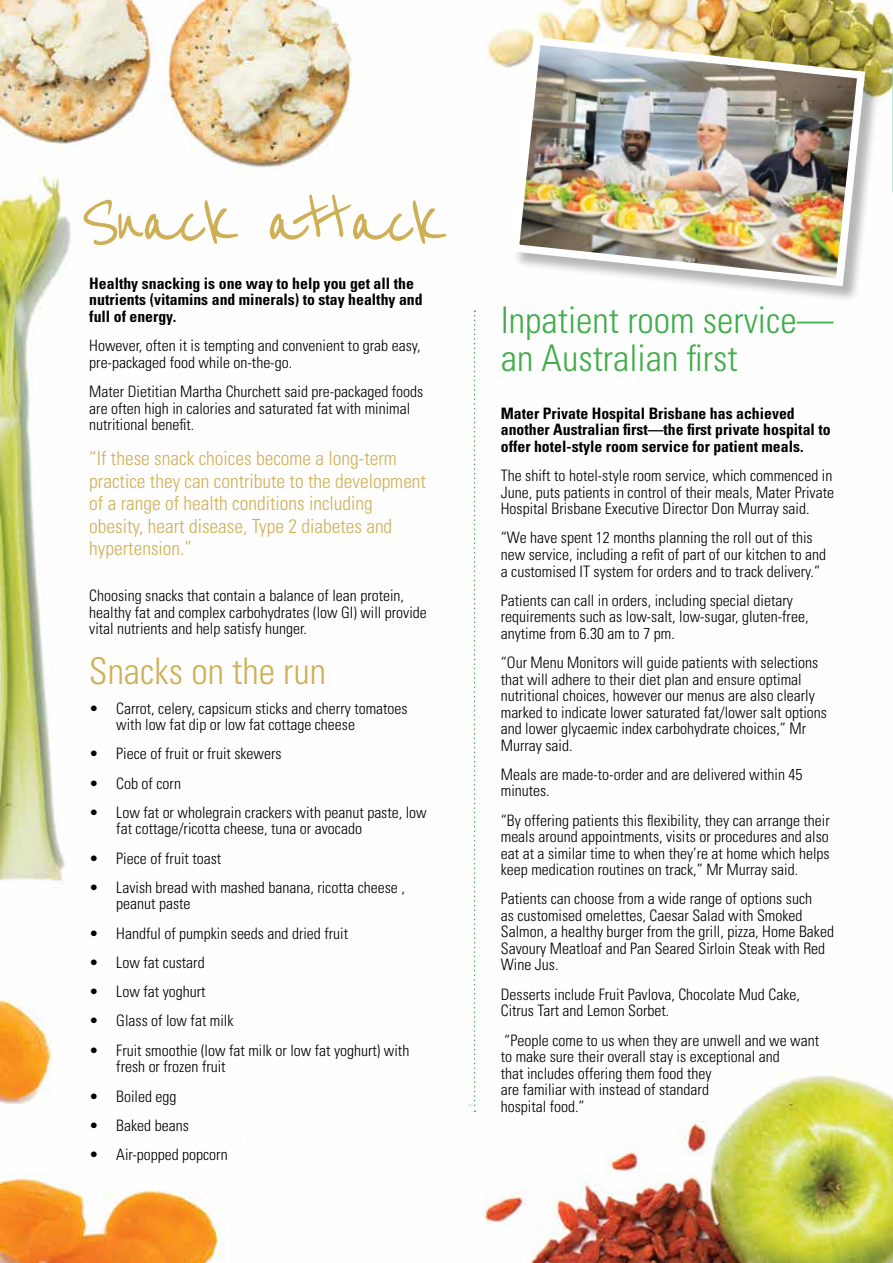
<style>
.page{position:relative;width:893px;height:1263px;background:#fff}
.page>*{position:absolute;margin:0;border:0;box-sizing:border-box;transform-origin:0 0}
.t1{font:85.2px "Reenie Beanie";letter-spacing:-.05em;color:#cfaf56}
.t2{font:300 condensed 36.75px/37.5px "Univers";color:#41ad49}
.t3{font:300 condensed 36.75px "Univers";color:#cfaf56}
.t4{font:300 condensed 19.5px/22.5px "Univers";color:#cfaf56}
.t5{font:300 condensed 15.75px/16.5px "Univers";color:#000}
.t6{font:700 condensed 15.75px/16.5px "Univers";color:#000}
</style>
<div class="page">
<img style="left:0;top:0;width:893px;height:1263px">
<svg style="left:892px;top:64px;width:1px;height:128px"></svg>
<div style="left:512px;top:38px;width:370px;height:265px;background:#000;opacity:.29"></div>
<img style="left:507px;top:33px;width:362px;height:257px">
<svg style="left:474px;top:310px;width:2px;height:802px"></svg>
<h1 class="t1" style="left:80px;top:173px;width:368px">Snack attack</h1>
<p class="t6" style="left:89px;top:275px;width:335px">Healthy snacking is one way to help you get all the nutrients (vitamins and minerals) to stay healthy and full of energy.</p>
<p class="t5" style="left:89px;top:337px;width:333px">However, often it is tempting and convenient to grab easy, pre-packaged food while on-the-go.</p>
<p class="t5" style="left:89px;top:383px;width:336px">Mater Dietitian Martha Churchett said pre-packaged foods are often high in calories and saturated fat with minimal nutritional benefit.</p>
<p class="t4" style="left:89px;top:447px;width:338px">“If these snack choices become a long-term practice they can contribute to the development of a range of health conditions including obesity, heart disease, Type 2 diabetes and hypertension.”</p>
<p class="t5" style="left:89px;top:587px;width:339px">Choosing snacks that contain a balance of lean protein, healthy fat and complex carbohydrates (low GI) will provide vital nutrients and help satisfy hunger.</p>
<h2 class="t3" style="left:89px;top:649px;width:238px">Snacks on the run</h2>
<p class="t5" style="left:116px;top:699px;width:293px;text-indent:-27px">• Carrot, celery, capsicum sticks and cherry tomatoes with low fat dip or low fat cottage cheese</p>
<p class="t5" style="left:89px;top:745px;width:194px">• Piece of fruit or fruit skewers</p>
<p class="t5" style="left:89px;top:774px;width:93px">• Cob of corn</p>
<p class="t5" style="left:116px;top:804px;width:312px;text-indent:-27px">• Low fat or wholegrain crackers with peanut paste, low fat cottage/ricotta cheese, tuna or avocado</p>
<p class="t5" style="left:89px;top:850px;width:133px">• Piece of fruit toast</p>
<p class="t5" style="left:116px;top:879px;width:290px;text-indent:-27px">• Lavish bread with mashed banana, ricotta cheese , peanut paste</p>
<p class="t5" style="left:89px;top:925px;width:260px">• Handful of pumpkin seeds and dried fruit</p>
<p class="t5" style="left:89px;top:954px;width:117px">• Low fat custard</p>
<p class="t5" style="left:89px;top:983px;width:118px">• Low fat yoghurt</p>
<p class="t5" style="left:89px;top:1012px;width:146px">• Glass of low fat milk</p>
<p class="t5" style="left:116px;top:1042px;width:295px;text-indent:-27px">• Fruit smoothie (low fat milk or low fat yoghurt) with fresh or frozen fruit</p>
<p class="t5" style="left:89px;top:1087px;width:89px">• Boiled egg</p>
<p class="t5" style="left:89px;top:1117px;width:101px">• Baked beans</p>
<p class="t5" style="left:89px;top:1146px;width:140px">• Air-popped popcorn</p>
<h2 class="t2" style="left:501px;top:301px;width:334px">Inpatient room service— an Australian first</h2>
<p class="t6" style="left:501px;top:405px;width:331px">Mater Private Hospital Brisbane has achieved another Australian first—the first private hospital to offer hotel-style room service for patient meals.</p>
<p class="t5" style="left:501px;top:467px;width:335px;text-align:justify">The shift to hotel-style room service, which commenced in June, puts patients in control of their meals, Mater Private Hospital Brisbane Executive Director Don Murray said.</p>
<p class="t5" style="left:501px;top:529px;width:327px">“We have spent 12 months planning the roll out of this new service, including a refit of part of our kitchen to and a customised IT system for orders and to track delivery.”</p>
<p class="t5" style="left:501px;top:592px;width:309px">Patients can call in orders, including special dietary requirements such as low-salt, low-sugar, gluten-free, anytime from 6.30 am to 7 pm.</p>
<p class="t5" style="left:501px;top:654px;width:328px">“Our Menu Monitors will guide patients with selections that will adhere to their diet plan and ensure optimal nutritional choices, however our menus are also clearly marked to indicate lower saturated fat/lower salt options and lower glycaemic index carbohydrate choices,” Mr Murray said.</p>
<p class="t5" style="left:501px;top:766px;width:303px">Meals are made-to-order and are delivered within 45 minutes.</p>
<p class="t5" style="left:501px;top:812px;width:330px;text-align:justify">“By offering patients this flexibility, they can arrange their meals around appointments, visits or procedures and also eat at a similar time to when they’re at home which helps keep medication routines on track,” Mr Murray said.</p>
<p class="t5" style="left:501px;top:890px;width:335px">Patients can choose from a wide range of options such<br>as customised omelettes, Caesar Salad with Smoked Salmon, a healthy burger from the grill, pizza, Home Baked Savoury Meatloaf and Pan Seared Sirloin Steak with Red Wine Jus.</p>
<p class="t5" style="left:501px;top:986px;width:301px">Desserts include Fruit Pavlova, Chocolate Mud Cake,<br>Citrus Tart and Lemon Sorbet.</p>
<p class="t5" style="left:501px;top:1031px;width:320px">“People come to us when they are unwell and we want to make sure their overall stay is exceptional and<br>that includes offering them food they<br>are familiar with instead of standard<br>hospital food.”</p>
</div>
